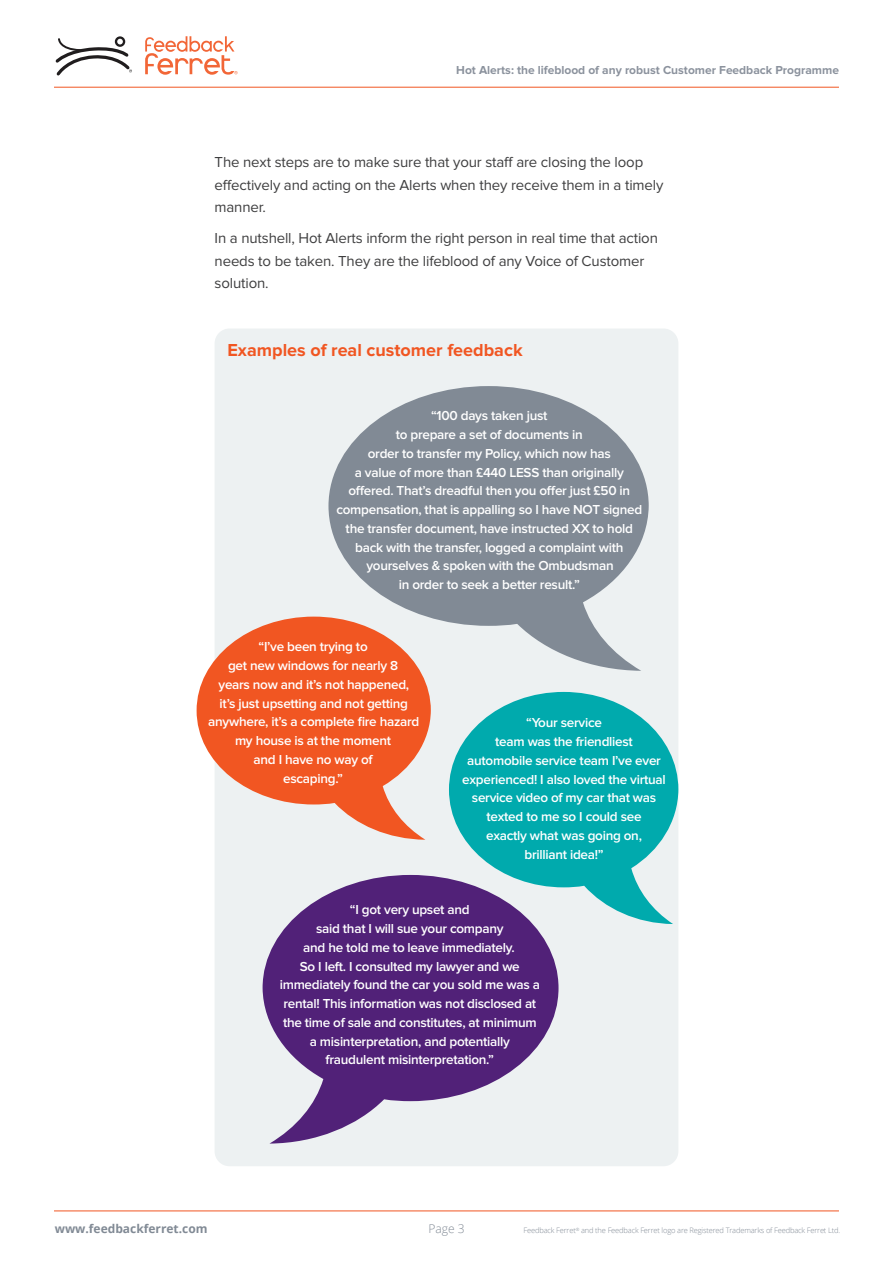
<style>
.page{position:relative;width:893px;height:1263px;background:#fff}
.page>*{position:absolute;margin:0;border:0;box-sizing:border-box;transform-origin:0 0}
.t1{font:700 18px "Proxima Nova";color:#f15622}
.Body_Copy{font:15px/22.5px "Proxima Nova";letter-spacing:-.01em;color:#3e3e3f}
.Body_Copy-2{font:600 13.5px/18.8px "Proxima Nova";letter-spacing:-.02em;color:#fff;text-align:center}
.t2{font:700 12px "Proxima Nova";color:#8b929d}
.t3{font:700 12px "Open Sans";color:#818a95}
.t4{font:300 12px "Open Sans";color:#818a95}
.t5{font:300 7.5px "Open Sans";letter-spacing:-.02em;color:#818a95}
</style>
<div class="page">
<hr style="left:54px;top:87px;width:785px;height:1px;background:#f15622">
<hr style="left:54px;top:1210px;width:785px;height:1px;background:#f15622">
<div style="left:115px;top:36px;width:10px;height:11px;border:2px solid #201d1e;border-radius:50%"></div>
<svg style="left:56px;top:37px;width:76px;height:39px"></svg>
<svg style="left:145px;top:36px;width:93px;height:39px"></svg>
<div style="left:215px;top:328px;width:463px;height:838px;background:#edf1f2;border-radius:15px"></div>
<svg style="left:328px;top:386px;width:321px;height:285px;fill:#818a95"></svg>
<svg style="left:449px;top:692px;width:229px;height:232px;fill:#00aaad"></svg>
<svg style="left:263px;top:875px;width:295px;height:268px;fill:#512178"></svg>
<svg style="left:197px;top:617px;width:234px;height:223px;fill:#f15622"></svg>
<p class="t2" style="left:456px;top:63px;width:384px">Hot Alerts: the lifeblood of any robust Customer Feedback Programme</p>
<p class="Body_Copy" style="left:215px;top:151px;width:450px">The next steps are to make sure that your staff are closing the loop effectively and acting on the Alerts when they receive them in a timely manner.</p>
<p class="Body_Copy" style="left:215px;top:227px;width:445px">In a nutshell, Hot Alerts inform the right person in real time that action needs to be taken. They are the lifeblood of any Voice of Customer solution.</p>
<p class="t1" style="left:227px;top:340px;width:297px">Examples of real customer feedback</p>
<p class="Body_Copy-2" style="left:336px;top:407px;width:307px">“100 days taken just<br>to prepare a set of documents in<br>order to transfer my Policy, which now has<br>a value of more than £440 LESS than originally offered. That’s dreadful then you offer just £50 in compensation, that is appalling so I have NOT signed the transfer document, have instructed XX to hold back with the transfer, logged a complaint with yourselves &amp; spoken with the Ombudsman<br>in order to seek a better result.”</p>
<p class="Body_Copy-2" style="left:208px;top:638px;width:213px">“I’ve been trying to<br>get new windows for nearly 8<br>years now and it’s not happened,<br>it’s just upsetting and not getting anywhere, it’s a complete fire hazard my house is at the moment<br>and I have no way of<br>escaping.”</p>
<p class="Body_Copy-2" style="left:462px;top:714px;width:205px">“Your service<br>team was the friendliest automobile service team I’ve ever experienced! I also loved the virtual service video of my car that was texted to me so I could see<br>exactly what was going on,<br>brilliant idea!”</p>
<p class="t3" style="left:55px;top:1220px;width:154px">www.feedbackferret.com</p>
<p class="Body_Copy-2" style="left:280px;top:901px;width:262px">“I got very upset and<br>said that I will sue your company<br>and he told me to leave immediately.<br>So I left. I consulted my lawyer and we immediately found the car you sold me was a rental! This information was not disclosed at the time of sale and constitutes, at minimum a misinterpretation, and potentially fraudulent misinterpretation.”</p>
<p class="t4" style="left:428px;top:1220px;width:38px">Page 3</p>
<p class="t5" style="left:524px;top:1225px;width:318px">Feedback Ferret<sup>®</sup> and the Feedback Ferret logo are Registered Trademarks of Feedback Ferret Ltd.</p>
</div>
